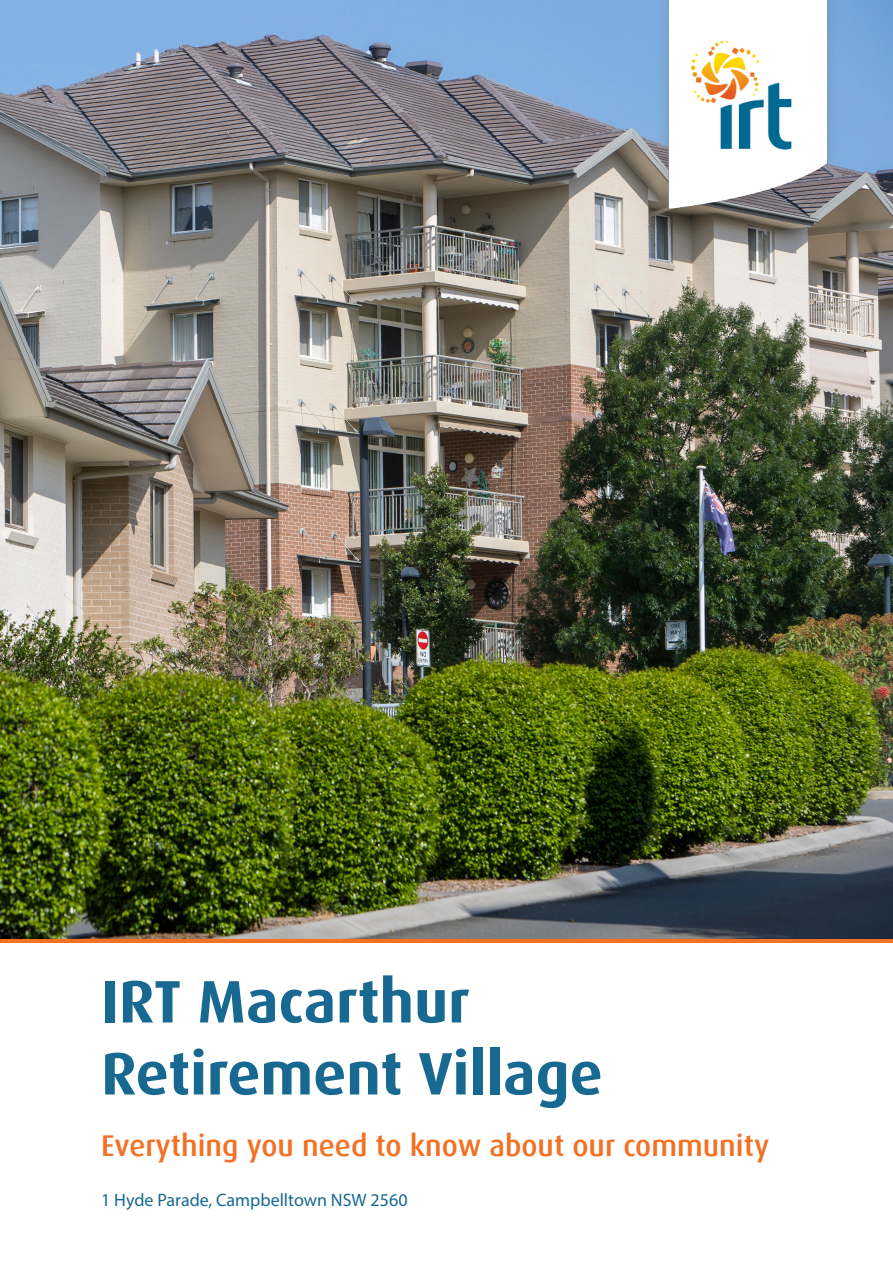
<style>
.page{position:relative;width:893px;height:1263px;background:#fff}
.page>*{position:absolute;margin:0;border:0;box-sizing:border-box;transform-origin:0 0}
.t1{font:700 60px/72px "Dax";color:#186992}
.t2{font:500 30px "Dax";color:#f37124}
.t3{font:18px "Myriad Pro";color:#186992}
</style>
<div class="page">
<img style="left:0;top:0;width:893px;height:943px">
<img style="left:655px;top:0;width:186px;height:224px">
<hr style="left:0;top:939px;width:893px;height:3px;background:#f37124">
<h1 class="t1" style="left:101px;top:966px;width:503px">IRT Macarthur<br>Retirement Village</h1>
<p class="t2" style="left:101px;top:1129px;width:669px">Everything you need to know about our community</p>
<p class="t3" style="left:101px;top:1189px;width:308px">1 Hyde Parade, Campbelltown NSW 2560</p>
</div>
